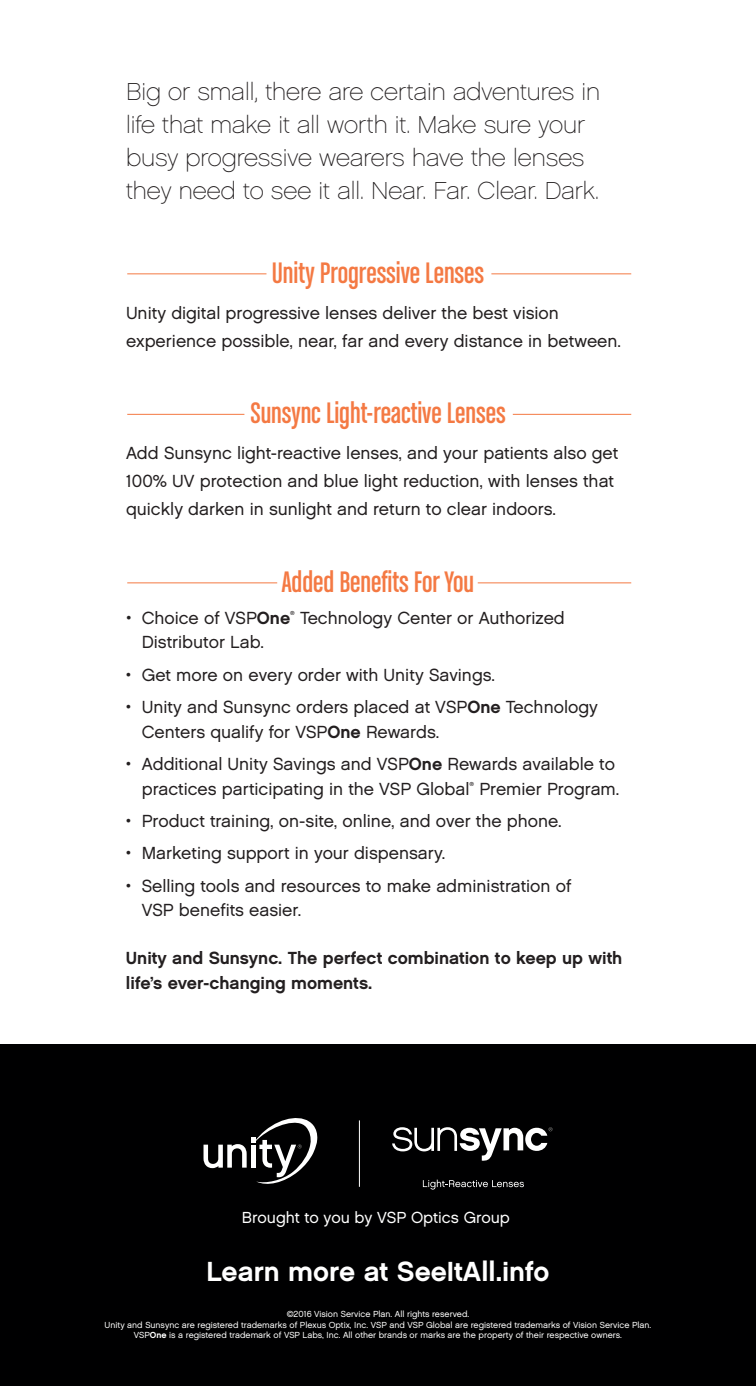
<style>
.page{position:relative;width:756px;height:1386px;background:#fff}
.page>*{position:absolute;margin:0;border:0;box-sizing:border-box;transform-origin:0 0}
.t1{font:31.5px "Chalet Comprime Cologne Sixty";color:#f47943}
.t2{font:27.65px "Chalet New York Nineteen Sixty";color:#fff}
.t3{font:24.5px/32.9px "Chalet Paris Nineteen Sixty";color:#231f20}
.t4{font:17.5px/28px "Chalet London Nineteen Sixty";color:#231f20}
.t5{font:17.5px/24.5px "Chalet New York Nineteen Sixty";color:#231f20}
.t6{font:15.92px "Chalet London Nineteen Sixty";color:#fff}
.t7{font:8.75px/10.5px "Chalet London Nineteen Sixty";color:#fff;text-align:center}
.t8{font:5.77px "Chalet London Nineteen Sixty";color:#231f20}
.s1{font-family:"Chalet New York Nineteen Sixty"}
</style>
<div class="page">
<hr style="left:127px;top:273px;width:139px;height:1px;background:#f47943">
<hr style="left:127px;top:414px;width:117px;height:1px;background:#f47943">
<hr style="left:127px;top:582px;width:150px;height:1px;background:#f47943">
<hr style="left:491px;top:273px;width:140px;height:1px;background:#f47943">
<hr style="left:513px;top:414px;width:118px;height:1px;background:#f47943">
<hr style="left:478px;top:582px;width:153px;height:1px;background:#f47943">
<div style="left:0;top:1045px;width:756px;height:341px;background:#000001"></div>
<hr style="left:359px;top:1120px;width:1px;height:67px;background:#fff">
<svg style="left:392px;top:1127px;width:160px;height:34px"></svg>
<svg style="left:423px;top:1180px;width:101px;height:10px"></svg>
<svg style="left:204px;top:1118px;width:114px;height:66px"></svg>
<h3 class="t3" style="left:126px;top:76px;width:476px">Big or small, there are certain adventures in life that make it all worth it. Make sure your busy progressive wearers have the lenses they need to see it all. Near. Far. Clear. Dark.</h3>
<h1 class="t1" style="left:272px;top:256px;width:214px">Unity Progressive Lenses</h1>
<p class="t4" style="left:126px;top:299px;width:497px">Unity digital progressive lenses deliver the best vision experience possible, near, far and every distance in between.</p>
<h1 class="t1" style="left:250px;top:396px;width:257px">Sunsync Light-reactive Lenses</h1>
<p class="t4" style="left:126px;top:439px;width:494px">Add Sunsync light-reactive lenses, and your patients also get<br>100% UV protection and blue light reduction, with lenses that quickly darken in sunlight and return to clear indoors.</p>
<h1 class="t1" style="left:282px;top:564px;width:194px">Added Benefits For You</h1>
<p class="t4" style="left:126px;top:604px;width:166px">• Choice of VSP<span class="s1">One</span></p>
<p class="t8" style="left:290px;top:610px;width:6px">®</p>
<p class="t4" style="left:300px;top:604px;width:266px">Technology Center or Authorized</p>
<p class="t4" style="left:142px;top:628px;width:124px">Distributor Lab.</p>
<p class="t4" style="left:126px;top:661px;width:371px">• Get more on every order with Unity Savings.</p>
<p class="t4" style="left:142px;top:695px;width:458px;line-height:24.5px;text-indent:-16px">• Unity and Sunsync orders placed at VSP<span class="s1">One</span> Technology<br>Centers qualify for VSP<span class="s1">One</span> Rewards.</p>
<p class="t4" style="left:142px;top:752px;width:475px;line-height:24.5px;text-indent:-16px">• Additional Unity Savings and VSP<span class="s1">One</span> Rewards available to practices participating in the VSP Global</p>
<p class="t8" style="left:470px;top:780px;width:6px">®</p>
<p class="t4" style="left:479px;top:774px;width:142px">Premier Program.</p>
<p class="t4" style="left:126px;top:807px;width:437px">• Product training, on-site, online, and over the phone.</p>
<p class="t4" style="left:126px;top:839px;width:321px">• Marketing support in your dispensary.</p>
<p class="t4" style="left:142px;top:873px;width:431px;line-height:24.5px;text-indent:-16px">• Selling tools and resources to make administration of<br>VSP benefits easier.</p>
<p class="t5" style="left:126px;top:946px;width:498px">Unity and Sunsync. The perfect combination to keep up with life’s ever-changing moments.</p>
<p class="t6" style="left:242px;top:1208px;width:269px">Brought to you by VSP Optics Group</p>
<h2 class="t2" style="left:206px;top:1254px;width:345px">Learn more at SeeItAll.info</h2>
<p class="t7" style="left:105px;top:1309px;width:548px">©2016 Vision Service Plan. All rights reserved.<br>Unity and Sunsync are registered trademarks of Plexus Optix, Inc. VSP and VSP Global are registered trademarks of Vision Service Plan.<br>VSP<span class="s1">One</span> is a registered trademark of VSP Labs, Inc. All other brands or marks are the property of their respective owners.</p>
</div>
